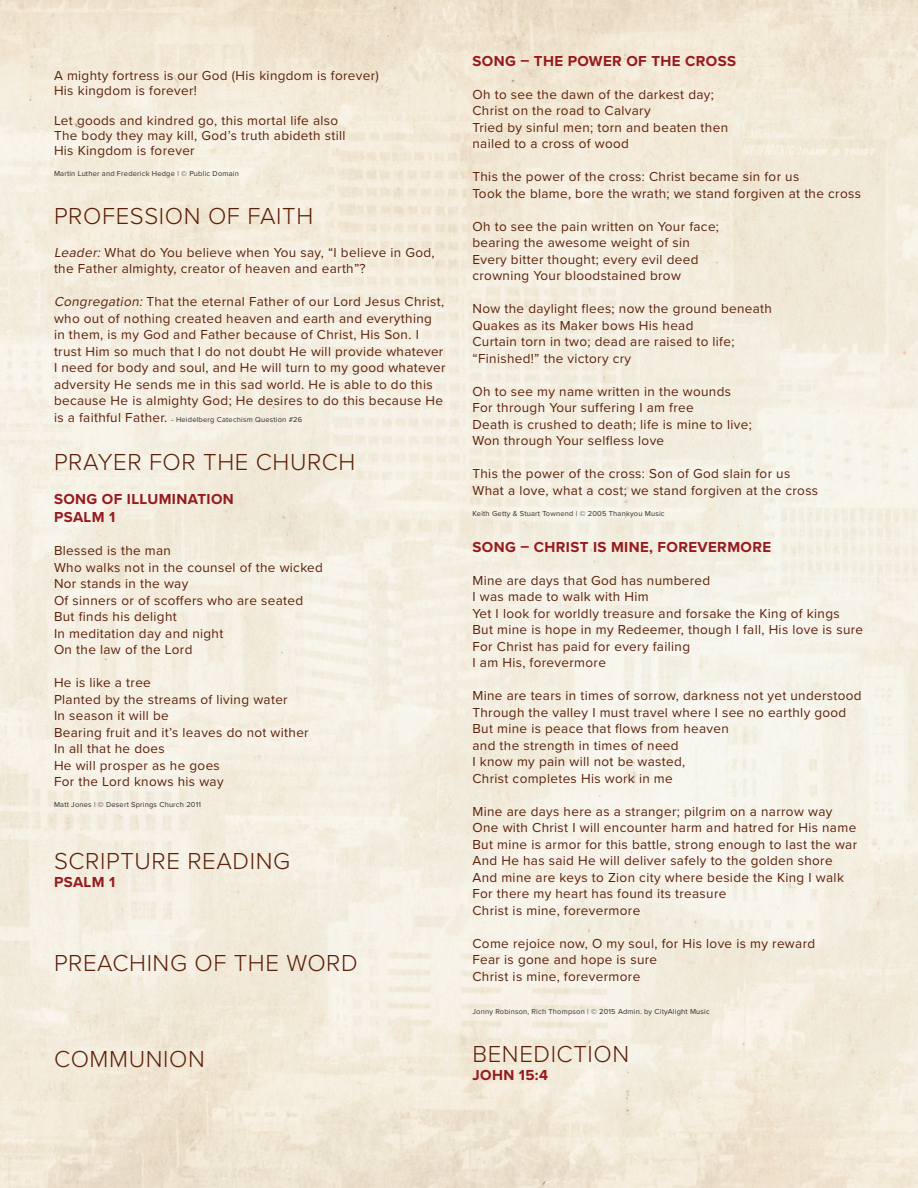
<style>
.page{position:relative;width:918px;height:1188px;background:#fff}
.page>*{position:absolute;margin:0;border:0;box-sizing:border-box;transform-origin:0 0}
.t1{font:300 24px "Proxima Nova";letter-spacing:.025em;color:#5d210a}
.t2{font:700 15px "Proxima Nova";letter-spacing:.025em;color:#961a1d}
.t3{font:13.5px/16.5px "Proxima Nova";letter-spacing:.025em;color:#5d210a}
.t4{font:7.5px "Proxima Nova";letter-spacing:.025em;color:#312f30}
.s1{font-style:italic}
.s2{font-size:13.5px;color:#5d210a}
</style>
<div class="page">
<img style="left:0;top:0;width:918px;height:1188px">
<p class="t3" style="left:54px;top:66px;width:326px">A mighty fortress is our God (His kingdom is forever)</p>
<p class="t3" style="left:54px;top:81px;width:145px">His kingdom is forever!</p>
<p class="t3" style="left:54px;top:111px;width:286px">Let goods and kindred go, this mortal life also</p>
<p class="t3" style="left:54px;top:126px;width:293px">The body they may kill, God’s truth abideth still</p>
<p class="t3" style="left:54px;top:141px;width:142px">His Kingdom is forever</p>
<p class="t4" style="left:54px;top:168px;width:186px">Martin Luther and Frederick Hedge | © Public Domain</p>
<p class="t1" style="left:54px;top:198px;width:261px">PROFESSION OF FAITH</p>
<p class="t3" style="left:54px;top:243px;width:382px"><span class="s1">Leader:</span> What do You believe when You say, “I believe in God, the Father almighty, creator of heaven and earth”?</p>
<p class="t3" style="left:54px;top:293px;width:393px"><span class="s1">Congregation:</span> That the eternal Father of our Lord Jesus Christ, who out of nothing created heaven and earth and everything in them, is my God and Father because of Christ, His Son. I trust Him so much that I do not doubt He will provide whatever I need for body and soul, and He will turn to my good whatever adversity He sends me in this sad world. He is able to do this because He is almighty God; He desires to do this because He</p>
<p class="t4" style="left:54px;top:414px;width:250px"><span class="s2">is a faithful Father.</span> - Heidelberg Catechism Question #26</p>
<p class="t1" style="left:54px;top:444px;width:303px">PRAYER FOR THE CHURCH</p>
<p class="t2" style="left:54px;top:488px;width:181px">SONG OF ILLUMINATION</p>
<p class="t2" style="left:54px;top:506px;width:63px">PSALM 1</p>
<p class="t3" style="left:54px;top:542px;width:119px">Blessed is the man</p>
<p class="t3" style="left:54px;top:558px;width:270px">Who walks not in the counsel of the wicked</p>
<p class="t3" style="left:54px;top:575px;width:136px">Nor stands in the way</p>
<p class="t3" style="left:54px;top:591px;width:251px">Of sinners or of scoffers who are seated</p>
<p class="t3" style="left:54px;top:608px;width:124px">But finds his delight</p>
<p class="t3" style="left:54px;top:624px;width:171px">In meditation day and night</p>
<p class="t3" style="left:54px;top:641px;width:140px">On the law of the Lord</p>
<p class="t3" style="left:54px;top:674px;width:98px">He is like a tree</p>
<p class="t3" style="left:54px;top:690px;width:235px">Planted by the streams of living water</p>
<p class="t3" style="left:54px;top:707px;width:116px">In season it will be</p>
<p class="t3" style="left:54px;top:723px;width:256px">Bearing fruit and it’s leaves do not wither</p>
<p class="t3" style="left:54px;top:740px;width:112px">In all that he does</p>
<p class="t3" style="left:54px;top:756px;width:167px">He will prosper as he goes</p>
<p class="t3" style="left:54px;top:773px;width:171px">For the Lord knows his way</p>
<p class="t4" style="left:54px;top:799px;width:148px">Matt Jones | © Desert Springs Church 2011</p>
<p class="t1" style="left:54px;top:843px;width:238px">SCRIPTURE READING</p>
<p class="t2" style="left:54px;top:870px;width:63px">PSALM 1</p>
<p class="t1" style="left:54px;top:945px;width:305px">PREACHING OF THE WORD</p>
<p class="t1" style="left:54px;top:1041px;width:152px">COMMUNION</p>
<p class="t2" style="left:472px;top:50px;width:265px">SONG – THE POWER OF THE CROSS</p>
<p class="t3" style="left:472px;top:86px;width:243px">Oh to see the dawn of the darkest day;</p>
<p class="t3" style="left:472px;top:102px;width:180px">Christ on the road to Calvary</p>
<p class="t3" style="left:472px;top:119px;width:257px">Tried by sinful men; torn and beaten then</p>
<p class="t3" style="left:472px;top:135px;width:158px">nailed to a cross of wood</p>
<p class="t3" style="left:472px;top:168px;width:328px">This the power of the cross: Christ became sin for us</p>
<p class="t3" style="left:472px;top:185px;width:390px">Took the blame, bore the wrath; we stand forgiven at the cross</p>
<p class="t3" style="left:472px;top:218px;width:248px">Oh to see the pain written on Your face;</p>
<p class="t3" style="left:472px;top:234px;width:219px">bearing the awesome weight of sin</p>
<p class="t3" style="left:472px;top:251px;width:228px">Every bitter thought; every evil deed</p>
<p class="t3" style="left:472px;top:267px;width:210px">crowning Your bloodstained brow</p>
<p class="t3" style="left:472px;top:300px;width:301px">Now the daylight flees; now the ground beneath</p>
<p class="t3" style="left:472px;top:317px;width:223px">Quakes as its Maker bows His head</p>
<p class="t3" style="left:472px;top:333px;width:264px">Curtain torn in two; dead are raised to life;</p>
<p class="t3" style="left:472px;top:350px;width:160px">“Finished!” the victory cry</p>
<p class="t3" style="left:472px;top:383px;width:260px">Oh to see my name written in the wounds</p>
<p class="t3" style="left:472px;top:399px;width:223px">For through Your suffering I am free</p>
<p class="t3" style="left:472px;top:416px;width:281px">Death is crushed to death; life is mine to live;</p>
<p class="t3" style="left:472px;top:432px;width:193px">Won through Your selfless love</p>
<p class="t3" style="left:472px;top:465px;width:319px">This the power of the cross: Son of God slain for us</p>
<p class="t3" style="left:472px;top:482px;width:347px">What a love, what a cost; we stand forgiven at the cross</p>
<p class="t4" style="left:472px;top:508px;width:194px">Keith Getty &amp; Stuart Townend | © 2005 Thankyou Music</p>
<p class="t2" style="left:472px;top:536px;width:300px">SONG – CHRIST IS MINE, FOREVERMORE</p>
<p class="t3" style="left:472px;top:572px;width:239px">Mine are days that God has numbered</p>
<p class="t3" style="left:472px;top:588px;width:178px">I was made to walk with Him</p>
<p class="t3" style="left:472px;top:605px;width:369px">Yet I look for worldly treasure and forsake the King of kings</p>
<p class="t3" style="left:472px;top:621px;width:392px">But mine is hope in my Redeemer, though I fall, His love is sure</p>
<p class="t3" style="left:472px;top:638px;width:219px">For Christ has paid for every failing</p>
<p class="t3" style="left:472px;top:654px;width:135px">I am His, forevermore</p>
<p class="t3" style="left:472px;top:687px;width:391px">Mine are tears in times of sorrow, darkness not yet understood</p>
<p class="t3" style="left:472px;top:704px;width:375px">Through the valley I must travel where I see no earthly good</p>
<p class="t3" style="left:472px;top:720px;width:258px">But mine is peace that flows from heaven</p>
<p class="t3" style="left:472px;top:737px;width:208px">and the strength in times of need</p>
<p class="t3" style="left:472px;top:753px;width:214px">I know my pain will not be wasted,</p>
<p class="t3" style="left:472px;top:770px;width:202px">Christ completes His work in me</p>
<p class="t3" style="left:472px;top:803px;width:361px">Mine are days here as a stranger; pilgrim on a narrow way</p>
<p class="t3" style="left:472px;top:819px;width:385px">One with Christ I will encounter harm and hatred for His name</p>
<p class="t3" style="left:472px;top:836px;width:386px">But mine is armor for this battle, strong enough to last the war</p>
<p class="t3" style="left:472px;top:852px;width:362px">And He has said He will deliver safely to the golden shore</p>
<p class="t3" style="left:472px;top:869px;width:373px">And mine are keys to Zion city where beside the King I walk</p>
<p class="t3" style="left:472px;top:885px;width:255px">For there my heart has found its treasure</p>
<p class="t3" style="left:472px;top:902px;width:169px">Christ is mine, forevermore</p>
<p class="t3" style="left:472px;top:935px;width:344px">Come rejoice now, O my soul, for His love is my reward</p>
<p class="t3" style="left:472px;top:951px;width:186px">Fear is gone and hope is sure</p>
<p class="t3" style="left:472px;top:968px;width:169px">Christ is mine, forevermore</p>
<p class="t4" style="left:472px;top:1006px;width:239px">Jonny Robinson, Rich Thompson | © 2015 Admin. by CityAlight Music</p>
<p class="t1" style="left:472px;top:1036px;width:158px">BENEDICTION</p>
<p class="t2" style="left:472px;top:1064px;width:77px">JOHN 15:4</p>
</div>
